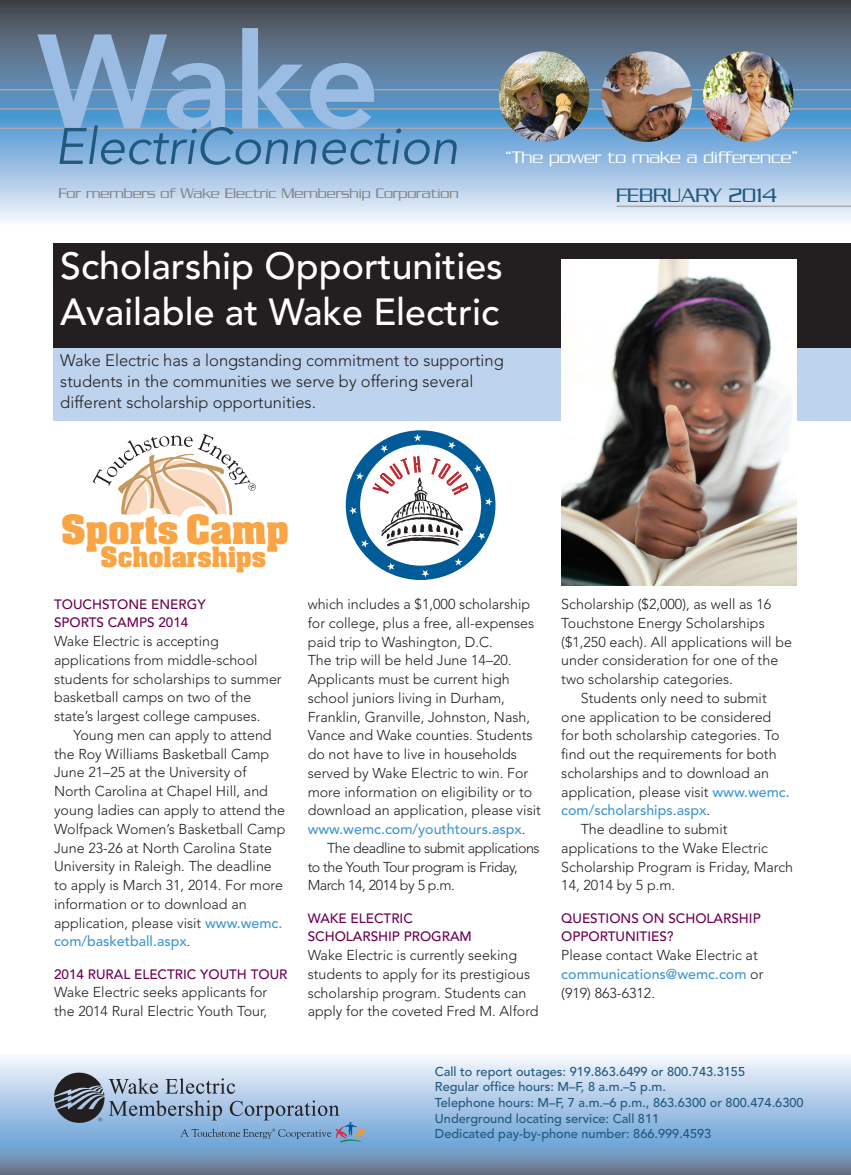
<style>
.page{position:relative;width:851px;height:1175px;background:#fff}
.page>*{position:absolute;margin:0;border:0;box-sizing:border-box;transform-origin:0 0}
.t1{font:800 132px "Avenir";color:#9bbde3}
.t2{font:italic 50.85px "Avenir";color:#1f597f}
.t3{font:500 37.5px/46.5px "Avenir";color:#fff}
.t4{font:700 34.35px "Aachen";color:#f9a545}
.t5{font:700 23.85px "Aachen";color:#f9a545}
.t6{font:300 21px "Serpentine";color:#1f597f}
.t7{font:300 18px "Serpentine";color:#fff}
.t8{font:300 16.5px/21px "Avenir";color:#231f20}
.t9{font:300 15px "Serpentine";color:#808285}
.t10{font:300 14.25px/18.8px "Avenir";color:#231f20}
.t11{font:300 14.25px/18.8px "Avenir";letter-spacing:-.03em;color:#231f20}
.t12{font:500 14.25px "Avenir";color:#4397d2}
.t13{font:500 13.5px/18.8px "Avenir";color:#6d0051}
.t14{font:500 12.75px/15.6px "Avenir";color:#1f597f}
.s1{font-weight:500;color:#4397d2}
.s2{font-weight:300;color:#231f20}
</style>
<div class="page">
<svg style="left:0;top:0;width:850px;height:221px;background:#7d9ab7"></svg>
<hr style="left:0;top:89px;width:850px;height:1px;background:#a8a9ad">
<hr style="left:0;top:108px;width:850px;height:2px;background:#a8a9ad">
<hr style="left:0;top:127px;width:850px;height:2px;background:#a8a9ad">
<img style="left:498px;top:51px;width:91px;height:91px;border-radius:45px">
<img style="left:702px;top:51px;width:91px;height:91px;border-radius:45px">
<img style="left:601px;top:51px;width:91px;height:91px;border-radius:45px">
<hr style="left:616px;top:206px;width:234px;height:1px;background:#a8a9ad">
<svg style="left:0;top:1058px;width:850px;height:116px;background:#9db9d6"></svg>
<svg style="left:54px;top:1071px;width:311px;height:71px;background:#94adc9"></svg>
<div style="left:54px;top:347px;width:796px;height:73px;background:#bed3ed"></div>
<div style="left:54px;top:243px;width:796px;height:104px;background:#231f20"></div>
<svg style="left:92px;top:434px;width:164px;height:83px"></svg>
<svg style="left:346px;top:430px;width:149px;height:150px"></svg>
<img style="left:561px;top:260px;width:235px;height:325px">
<h1 class="t1" style="left:37px;top:4px;width:344px">Wake</h1>
<h2 class="t2" style="left:55px;top:117px;width:405px">ElectriConnection</h2>
<p class="t9" style="left:58px;top:184px;width:401px">For members of Wake Electric Membership Corporation</p>
<p class="t7" style="left:505px;top:148px;width:295px">“The power to make a difference”</p>
<h3 class="t6" style="left:616px;top:183px;width:162px">FEBRUARY 2014</h3>
<h3 class="t3" style="left:60px;top:243px;width:444px">Scholarship Opportunities<br>Available at Wake Electric</h3>
<p class="t8" style="left:60px;top:350px;width:445px">Wake Electric has a longstanding commitment to supporting students in the communities we serve by offering several different scholarship opportunities.</p>
<h3 class="t4" style="left:61px;top:504px;width:229px">Sports Camp</h3>
<h3 class="t5" style="left:100px;top:540px;width:167px">Scholarships</h3>
<p class="t13" style="left:54px;top:595px;width:153px">TOUCHSTONE ENERGY<br>SPORTS CAMPS 2014</p>
<p class="t10" style="left:54px;top:632px;width:229px">Wake Electric is accepting applications from middle-school students for scholarships to summer basketball camps on two of the state’s largest college campuses.</p>
<p class="t10" style="left:54px;top:725px;width:233px;text-indent:19px">Young men can apply to attend the Roy Williams Basketball Camp<br>June 21–25 at the University of<br>North Carolina at Chapel Hill, and young ladies can apply to attend the<br>Wolfpack Women’s Basketball Camp<br>June 23-26 at North Carolina State<br>University in Raleigh. The deadline to apply is March 31, 2014. For more information or to download an application, please visit <span class="s1">www.wemc. com/basketball.aspx</span>.</p>
<p class="t13" style="left:54px;top:964px;width:235px">2014 RURAL ELECTRIC YOUTH TOUR</p>
<p class="t10" style="left:54px;top:983px;width:215px">Wake Electric seeks applicants for the 2014 Rural Electric Youth Tour,</p>
<p class="t10" style="left:307px;top:595px;width:235px">which includes a $1,000 scholarship for college, plus a free, all-expenses paid trip to Washington, D.C.<br>The trip will be held June 14–20.<br>Applicants must be current high school juniors living in Durham, Franklin, Granville, Johnston, Nash, Vance and Wake counties. Students do not have to live in households served by Wake Electric to win. For more information on eligibility or to download an application, please visit <span class="s1">www.wemc.com/youthtours.aspx</span>.</p>
<p class="t11" style="left:307px;top:838px;width:233px;text-indent:19px">The deadline to submit applications to the Youth Tour program is Friday,<br>March 14, 2014 by 5 p.m.</p>
<p class="t13" style="left:308px;top:909px;width:165px">WAKE ELECTRIC<br>SCHOLARSHIP PROGRAM</p>
<p class="t10" style="left:308px;top:946px;width:232px">Wake Electric is currently seeking students to apply for its prestigious scholarship program. Students can apply for the coveted Fred M. Alford</p>
<p class="t10" style="left:561px;top:595px;width:211px">Scholarship ($2,000), as well as 16</p>
<p class="t10" style="left:561px;top:613px;width:205px">Touchstone Energy Scholarships</p>
<p class="t10" style="left:561px;top:632px;width:232px">($1,250 each). All applications will be</p>
<p class="t10" style="left:561px;top:651px;width:218px">under consideration for one of the</p>
<p class="t10" style="left:561px;top:670px;width:173px">two scholarship categories.</p>
<p class="t10" style="left:580px;top:688px;width:187px">Students only need to submit</p>
<p class="t10" style="left:561px;top:707px;width:211px">one application to be considered</p>
<p class="t10" style="left:561px;top:726px;width:220px">for both scholarship categories. To</p>
<p class="t10" style="left:561px;top:745px;width:217px">find out the requirements for both</p>
<p class="t10" style="left:561px;top:763px;width:209px">scholarships and to download an</p>
<p class="t10" style="left:561px;top:782px;width:230px">application, please visit <span class="s1">www.wemc.</span></p>
<p class="t12" style="left:561px;top:802px;width:150px">com/scholarships.aspx<span class="s2">.</span></p>
<p class="t10" style="left:580px;top:820px;width:148px">The deadline to submit</p>
<p class="t10" style="left:561px;top:838px;width:208px">applications to the Wake Electric</p>
<p class="t10" style="left:561px;top:857px;width:233px">Scholarship Program is Friday, March</p>
<p class="t10" style="left:561px;top:876px;width:115px">14, 2014 by 5 p.m.</p>
<p class="t13" style="left:561px;top:909px;width:201px">QUESTIONS ON SCHOLARSHIP<br>OPPORTUNITIES?</p>
<p class="t10" style="left:561px;top:946px;width:204px">Please contact Wake Electric at <span class="s1">communications@wemc.com</span> or (919) 863-6312.</p>
<p class="t14" style="left:435px;top:1063px;width:370px">Call to report outages: 919.863.6499 or 800.743.3155<br>Regular office hours: M–F, 8 a.m.–5 p.m.<br>Telephone hours: M–F, 7 a.m.–6 p.m., 863.6300 or 800.474.6300<br>Underground locating service: Call 811<br>Dedicated pay-by-phone number: 866.999.4593</p>
</div>
